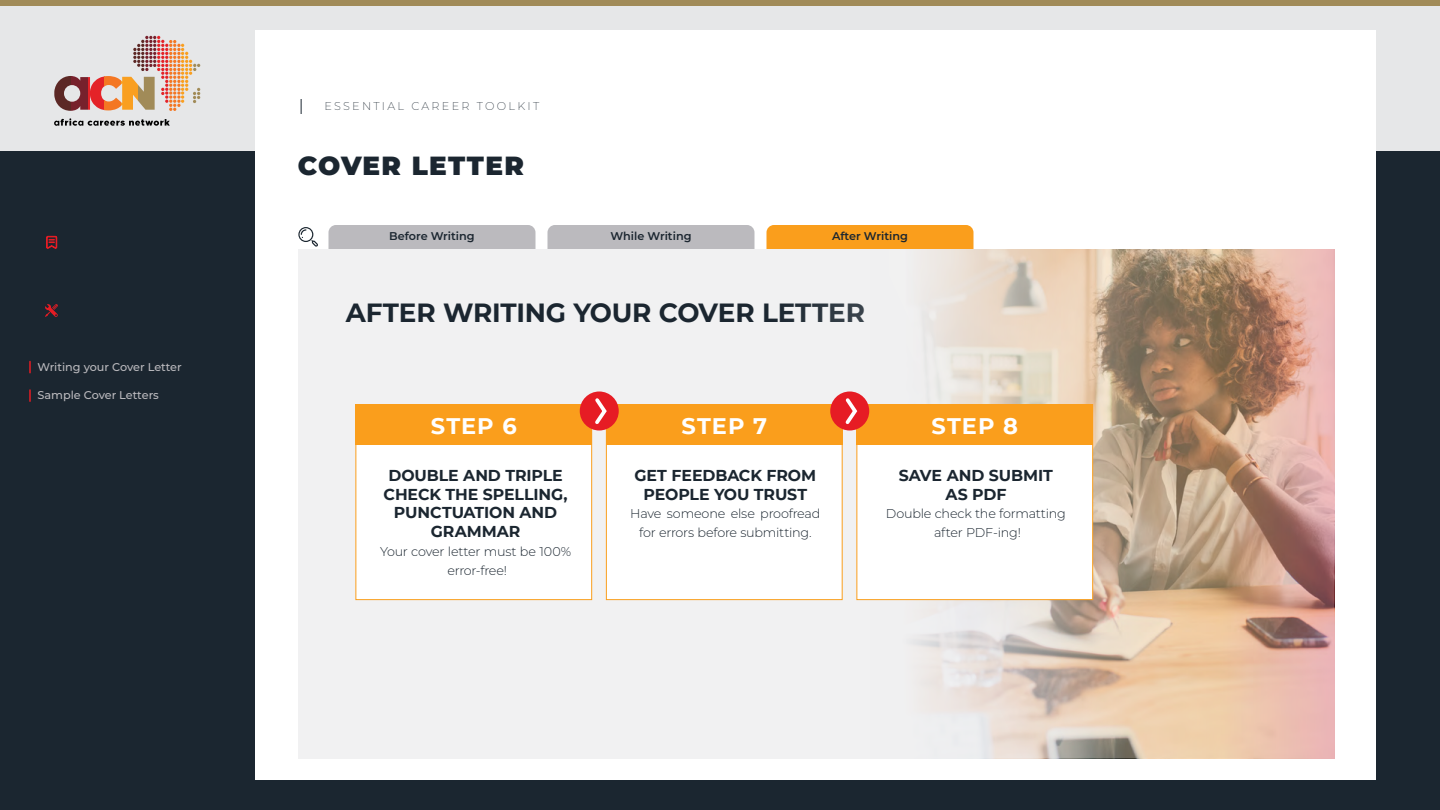
<style>
.page{position:relative;width:1440px;height:810px;background:#e6e7e8}
.page>*{position:absolute;margin:0;border:0;box-sizing:border-box;transform-origin:0 0}
.t1{font:700 26.25px "Montserrat";letter-spacing:-.01em;color:#1b2630}
.t2{font:900 26.25px "Montserrat";letter-spacing:.05em;color:#1b2630}
.t3{font:700 22.5px "Montserrat";letter-spacing:.05em;color:#fff}
.t4{font:700 15.75px/18.8px "Montserrat";letter-spacing:-.005em;color:#1b2630;text-align:center}
.t5{font:300 12.75px/18.8px "Montserrat";letter-spacing:-.02em;color:#1b2630;text-align:center}
.t6{font:500 11.25px "Montserrat";color:#bbbabe}
.t7{font:600 11.25px "Montserrat";color:#1b2630}
.t8{font:200 11.25px "Montserrat";letter-spacing:.2em;color:#1b2630}
</style>
<div class="page">
<div style="left:0;top:152px;width:1440px;height:658px;background:#1b2630"></div>
<div style="left:255px;top:30px;width:1121px;height:750px;background:#fff"></div>
<svg style="left:301px;top:99px;width:1px;height:15px"></svg>
<svg style="left:46px;top:236px;width:11px;height:13px"></svg>
<div style="left:0;top:0;width:1440px;height:6px;background:#a18b58"></div>
<svg style="left:54px;top:76px;width:17px;height:35px"></svg>
<svg style="left:71px;top:76px;width:17px;height:35px"></svg>
<svg style="left:88px;top:76px;width:17px;height:35px"></svg>
<svg style="left:105px;top:76px;width:16px;height:35px"></svg>
<div style="left:121px;top:76px;width:17px;height:35px;background:#f99f20"></div>
<svg style="left:54px;top:118px;width:116px;height:8px"></svg>
<svg style="left:133px;top:36px;width:67px;height:75px"></svg>
<div style="left:298px;top:249px;width:1036px;height:509px;background:#f1f1f2"></div>
<svg style="left:45px;top:304px;width:13px;height:13px"></svg>
<svg style="left:29px;top:390px;width:2px;height:11px"></svg>
<svg style="left:29px;top:362px;width:2px;height:11px"></svg>
<svg style="left:298px;top:227px;width:20px;height:20px"></svg>
<div style="left:328px;top:225px;width:208px;height:24px;background:#bbbabe"></div>
<div style="left:548px;top:225px;width:206px;height:24px;background:#bbbabe"></div>
<div style="left:766px;top:225px;width:208px;height:24px;background:#fa9e1c"></div>
<img style="left:890px;top:249px;width:444px;height:509px">
<div style="left:356px;top:404px;width:236px;height:196px;background:#fff;border:1px solid #fa9e1c"></div>
<div style="left:356px;top:404px;width:236px;height:41px;background:#fa9e1c"></div>
<div style="left:606px;top:404px;width:237px;height:196px;background:#fff;border:1px solid #fa9e1c"></div>
<div style="left:606px;top:404px;width:237px;height:41px;background:#fa9e1c"></div>
<div style="left:580px;top:392px;width:39px;height:38px;background:#e61c24;border-radius:50%"></div>
<svg style="left:595px;top:398px;width:12px;height:26px"></svg>
<div style="left:856px;top:404px;width:237px;height:196px;background:#fff;border:1px solid #fa9e1c"></div>
<div style="left:856px;top:404px;width:237px;height:41px;background:#fa9e1c"></div>
<div style="left:830px;top:392px;width:39px;height:38px;background:#e61c24;border-radius:50%"></div>
<svg style="left:845px;top:398px;width:13px;height:26px"></svg>
<p class="t6" style="left:38px;top:359px;width:146px">Writing your Cover Letter</p>
<p class="t6" style="left:38px;top:388px;width:123px">Sample Cover Letters</p>
<p class="t8" style="left:324px;top:98px;width:216px">ESSENTIAL CAREER TOOLKIT</p>
<h1 class="t2" style="left:298px;top:146px;width:228px">COVER LETTER</h1>
<p class="t7" style="left:389px;top:228px;width:87px">Before Writing</p>
<p class="t7" style="left:610px;top:228px;width:83px">While Writing</p>
<p class="t7" style="left:832px;top:228px;width:77px">After Writing</p>
<h1 class="t1" style="left:346px;top:293px;width:521px">AFTER WRITING YOUR COVER LETTER</h1>
<h2 class="t3" style="left:431px;top:409px;width:87px">STEP 6</h2>
<p class="t4" style="left:384px;top:465px;width:185px">DOUBLE AND TRIPLE<br>CHECK THE SPELLING,<br>PUNCTUATION AND<br>GRAMMAR</p>
<p class="t5" style="left:380px;top:542px;width:193px">Your cover letter must be 100% error-free!</p>
<h2 class="t3" style="left:682px;top:409px;width:87px">STEP 7</h2>
<p class="t4" style="left:635px;top:465px;width:183px">GET FEEDBACK FROM<br>PEOPLE YOU TRUST</p>
<p class="t5" style="left:630px;top:504px;width:192px">Have someone else proofread for errors before submitting.</p>
<h2 class="t3" style="left:932px;top:409px;width:88px">STEP 8</h2>
<p class="t4" style="left:899px;top:465px;width:155px">SAVE AND SUBMIT<br>AS PDF</p>
<p class="t5" style="left:886px;top:504px;width:181px">Double check the formatting after PDF-ing!</p>
</div>
